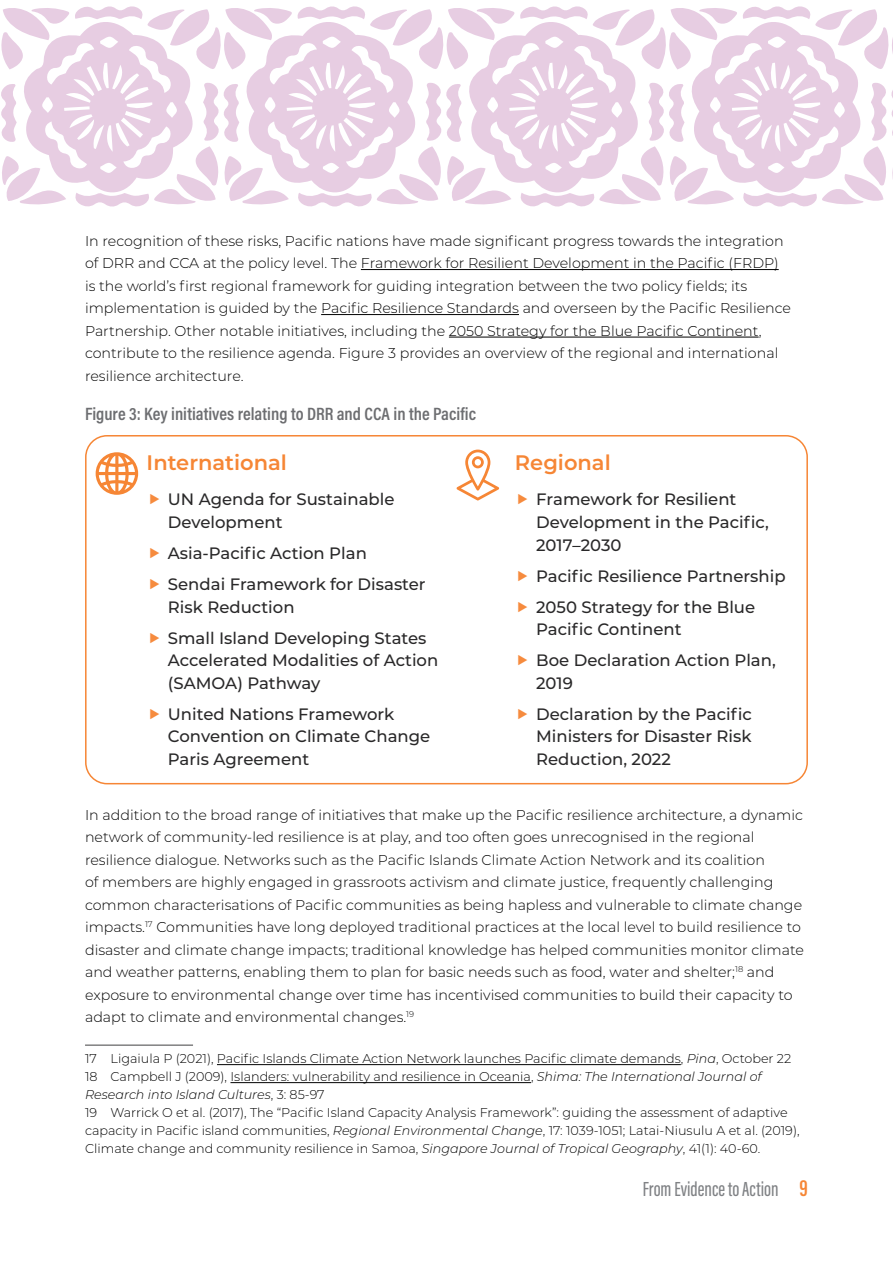
<style>
.page{position:relative;width:893px;height:1263px;background:#fff}
.page>*{position:absolute;margin:0;border:0;box-sizing:border-box;transform-origin:0 0}
.t1{font:500 21px "Acumin Pro Extra Cond";color:#808285}
.t2{font:600 21px "Montserrat";color:#f68635}
.t3{font:600 18px "Acumin Pro Cond";color:#6d6e71}
.t4{font:500 16.5px/22.5px "Montserrat";color:#292829}
.t5{font:300 14.25px/22.5px "Montserrat";color:#000}
.t6{font:300 12.75px/18px "Montserrat";color:#000}
.s1{font-style:italic}
.s2{font-weight:600;font-size:24px;color:#f68635}
</style>
<div class="page">
<hr style="left:361px;top:269px;width:418px;height:1px;background:#000">
<hr style="left:321px;top:314px;width:198px;height:1px;background:#000">
<hr style="left:449px;top:337px;width:310px;height:1px;background:#000">
<hr style="left:85px;top:1045px;width:108px;height:1px;background:#414042">
<hr style="left:217px;top:1064px;width:464px;height:1px;background:#000">
<hr style="left:230px;top:1082px;width:301px;height:1px;background:#000">
<svg style="left:1px;top:6px;width:892px;height:201px;fill:#e7cde2"></svg>
<svg style="left:96px;top:452px;width:42px;height:43px"></svg>
<svg style="left:456px;top:450px;width:43px;height:51px"></svg>
<div style="left:85px;top:435px;width:723px;height:349px;border:2px solid #f68635;border-radius:21px"></div>
<p class="t5" style="left:85px;top:229px;width:708px">In recognition of these risks, Pacific nations have made significant progress towards the integration of DRR and CCA at the policy level. The Framework for Resilient Development in the Pacific (FRDP) is the world’s first regional framework for guiding integration between the two policy fields; its implementation is guided by the Pacific Resilience Standards and overseen by the Pacific Resilience Partnership. Other notable initiatives, including the 2050 Strategy for the Blue Pacific Continent, contribute to the resilience agenda. Figure 3 provides an overview of the regional and international resilience architecture.</p>
<p class="t3" style="left:85px;top:402px;width:393px">Figure 3: Key initiatives relating to DRR and CCA in the Pacific</p>
<h1 class="t2" style="left:147px;top:448px;width:142px">International</h1>
<p class="t4" style="left:168px;top:488px;width:228px">UN Agenda for Sustainable<br>Development</p>
<p class="t4" style="left:168px;top:537px;width:259px;line-height:31px">Asia-Pacific Action Plan<br>Sendai Framework for Disaster</p>
<p class="t4" style="left:168px;top:590px;width:260px;line-height:31px">Risk Reduction<br>Small Island Developing States</p>
<p class="t4" style="left:168px;top:648px;width:272px">Accelerated Modalities of Action (SAMOA) Pathway</p>
<p class="t4" style="left:168px;top:702px;width:264px">United Nations Framework<br>Convention on Climate Change<br>Paris Agreement</p>
<h1 class="t2" style="left:515px;top:448px;width:97px">Regional</h1>
<p class="t4" style="left:536px;top:488px;width:234px">Framework for Resilient<br>Development in the Pacific,<br>2017–2030</p>
<p class="t4" style="left:536px;top:559px;width:251px;line-height:31px">Pacific Resilience Partnership<br>2050 Strategy for the Blue</p>
<p class="t4" style="left:536px;top:613px;width:241px;line-height:31px">Pacific Continent<br>Boe Declaration Action Plan,</p>
<p class="t4" style="left:536px;top:666px;width:217px;line-height:31px">2019<br>Declaration by the Pacific</p>
<p class="t4" style="left:536px;top:724px;width:217px">Ministers for Disaster Risk<br>Reduction, 2022</p>
<p class="t5" style="left:85px;top:803px;width:720px">In addition to the broad range of initiatives that make up the Pacific resilience architecture, a dynamic network of community-led resilience is at play, and too often goes unrecognised in the regional resilience dialogue. Networks such as the Pacific Islands Climate Action Network and its coalition<br>of members are highly engaged in grassroots activism and climate justice, frequently challenging common characterisations of Pacific communities as being hapless and vulnerable to climate change impacts.<sup>17</sup> Communities have long deployed traditional practices at the local level to build resilience to disaster and climate change impacts; traditional knowledge has helped communities monitor climate and weather patterns, enabling them to plan for basic needs such as food, water and shelter;<sup>18</sup> and exposure to environmental change over time has incentivised communities to build their capacity to adapt to climate and environmental changes.<sup>19</sup></p>
<p class="t6" style="left:85px;top:1049px;width:716px">17 Ligaiula P (2021), Pacific Islands Climate Action Network launches Pacific climate demands, <span class="s1">Pina</span>, October 22<br>18 Campbell J (2009), Islanders: vulnerability and resilience in Oceania, <span class="s1">Shima: The International Journal of Research into Island Cultures</span>, 3: 85-97<br>19 Warrick O et al. (2017), The “Pacific Island Capacity Analysis Framework”: guiding the assessment of adaptive capacity in Pacific island communities, <span class="s1">Regional Environmental Change</span>, 17: 1039-1051; Latai-Niusulu A et al. (2019), Climate change and community resilience in Samoa, <span class="s1">Singapore Journal of Tropical Geography</span>, 41(1): 40-60.</p>
<h1 class="t1" style="left:643px;top:1176px;width:167px">From Evidence to Action <span class="s2">9</span></h1>
</div>
